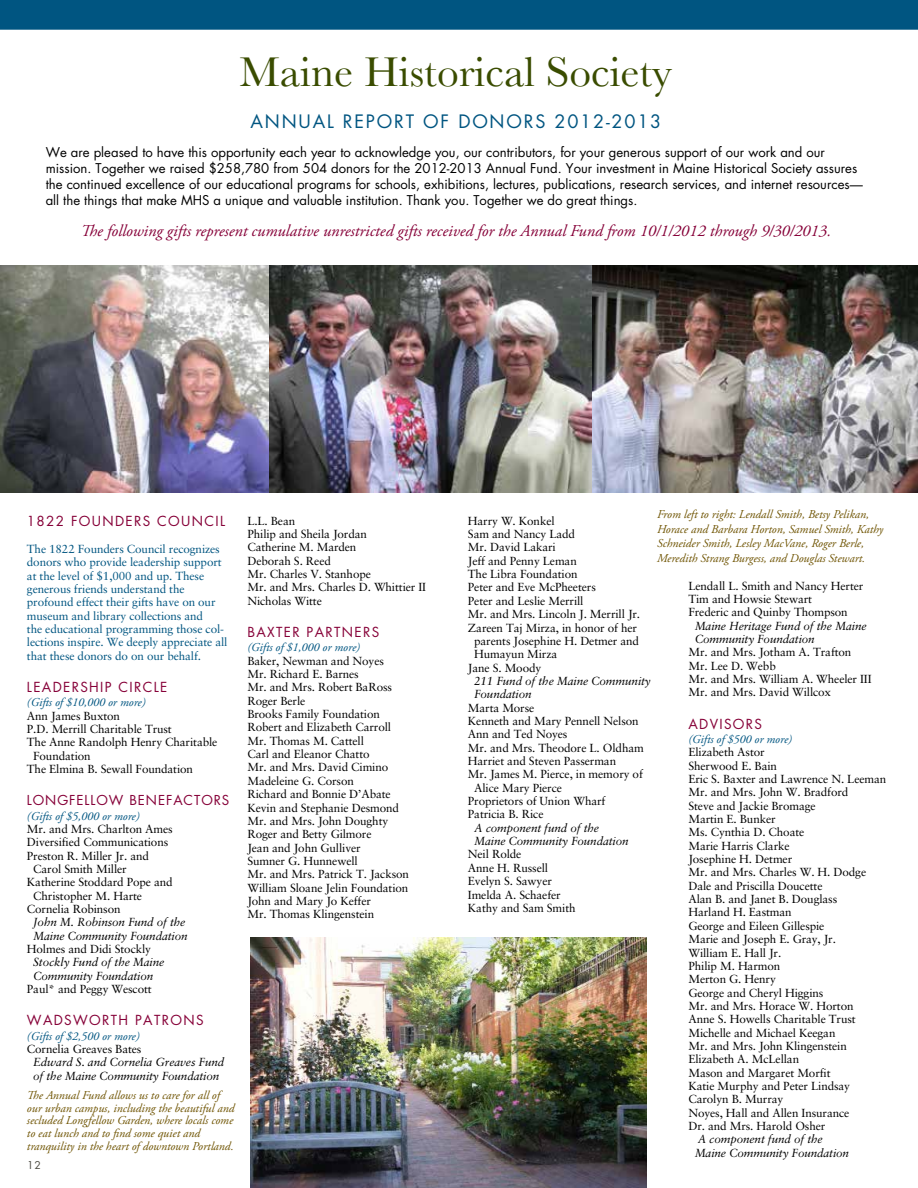
<style>
.page{position:relative;width:918px;height:1188px;background:#fff}
.page>*{position:absolute;margin:0;border:0;box-sizing:border-box;transform-origin:0 0}
.t1{font:43.5px "Baskerville";color:#3a4c00}
.t2{font:18px "Futura";letter-spacing:.1em;color:#005581}
.t3{font:italic 16.5px "Adobe Garamond Pro";color:#860038}
.t4{font:13.5px "Futura";letter-spacing:.1em;color:#860038}
.t5{font:13.35px "Futura";letter-spacing:.07em;color:#860038}
.t6{font:13.2px/15.8px "Futura";color:#000}
.t7{font:italic 12px/12.8px "Adobe Garamond Pro";color:#6e5300}
.t8{font:italic 12px "Adobe Garamond Pro";color:#005581}
.t9{font:11.7px/13.4px "Sabon";letter-spacing:-.01em;color:#000}
.t10{font:italic 11.7px/13.4px "Sabon";letter-spacing:-.01em;color:#000}
.t11{font:11.7px/13.4px "Sabon";letter-spacing:-.01em;color:#005581}
.t12{font:10.5px "Futura";color:#4d4c44}
</style>
<div class="page">
<div style="left:0;top:0;width:918px;height:30px;background:#005581"></div>
<img style="left:0;top:266px;width:918px;height:227px">
<img style="left:250px;top:938px;width:396px;height:250px">
<h1 class="t1" style="left:239px;top:46px;width:434px">Maine Historical Society</h1>
<h2 class="t2" style="left:251px;top:109px;width:412px">ANNUAL REPORT OF DONORS 2012-2013</h2>
<p class="t6" style="left:46px;top:144px;width:819px">We are pleased to have this opportunity each year to acknowledge you, our contributors, for your generous support of our work and our mission. Together we raised $258,780 from 504 donors for the 2012-2013 Annual Fund. Your investment in Maine Historical Society assures the continued excellence of our educational programs for schools, exhibitions, lectures, publications, research services, and internet resources— all the things that make MHS a unique and valuable institution. Thank you. Together we do great things.</p>
<h3 class="t3" style="left:81px;top:221px;width:752px">The following gifts represent cumulative unrestricted gifts received for the Annual Fund from 10/1/2012 through 9/30/2013.</h3>
<p class="t4" style="left:27px;top:512px;width:200px">1822 FOUNDERS COUNCIL</p>
<p class="t11" style="left:27px;top:542px;width:202px">The 1822 Founders Council recognizes donors who provide leadership support at the level of $1,000 and up. These generous friends understand the profound effect their gifts have on our museum and library collections and<br>the educational programming those col&shy;lections inspire. We deeply appreciate all that these donors do on our behalf.</p>
<p class="t4" style="left:27px;top:678px;width:142px">LEADERSHIP CIRCLE</p>
<p class="t8" style="left:27px;top:695px;width:120px">(Gifts of $10,000 or more)</p>
<p class="t9" style="left:27px;top:709px;width:95px">Ann James Buxton</p>
<p class="t9" style="left:27px;top:722px;width:146px">P.D. Merrill Charitable Trust</p>
<p class="t9" style="left:27px;top:735px;width:192px">The Anne Randolph Henry Charitable</p>
<p class="t9" style="left:33px;top:749px;width:59px">Foundation</p>
<p class="t9" style="left:27px;top:762px;width:168px">The Elmina B. Sewall Foundation</p>
<p class="t5" style="left:27px;top:791px;width:204px">LONGFELLOW BENEFACTORS</p>
<p class="t8" style="left:27px;top:809px;width:114px">(Gifts of $5,000 or more)</p>
<p class="t9" style="left:27px;top:822px;width:147px">Mr. and Mrs. Charlton Ames</p>
<p class="t9" style="left:27px;top:835px;width:143px">Diversified Communications</p>
<p class="t9" style="left:27px;top:849px;width:124px">Preston R. Miller Jr. and</p>
<p class="t9" style="left:33px;top:862px;width:95px">Carol Smith Miller</p>
<p class="t9" style="left:27px;top:875px;width:147px">Katherine Stoddard Pope and</p>
<p class="t9" style="left:33px;top:889px;width:110px">Christopher M. Harte</p>
<p class="t9" style="left:27px;top:902px;width:95px">Cornelia Robinson</p>
<p class="t10" style="left:33px;top:916px;width:156px">John M. Robinson Fund of the<br>Maine Community Foundation</p>
<p class="t9" style="left:27px;top:942px;width:126px">Holmes and Didi Stockly</p>
<p class="t10" style="left:33px;top:956px;width:133px">Stockly Fund of the Maine<br>Community Foundation</p>
<p class="t9" style="left:27px;top:982px;width:126px">Paul* and Peggy Wescott</p>
<p class="t4" style="left:27px;top:1011px;width:178px">WADSWORTH PATRONS</p>
<p class="t8" style="left:27px;top:1029px;width:114px">(Gifts of $2,500 or more)</p>
<p class="t9" style="left:27px;top:1042px;width:116px">Cornelia Greaves Bates</p>
<p class="t10" style="left:33px;top:1056px;width:193px">Edward S. and Cornelia Greaves Fund of the Maine Community Foundation</p>
<p class="t7" style="left:27px;top:1089px;width:209px">The Annual Fund allows us to care for all of our urban campus, including the beautiful and secluded Longfellow Garden, where locals come to eat lunch and to find some quiet and tranquility in the heart of downtown Portland.</p>
<p class="t12" style="left:27px;top:1158px;width:15px">12</p>
<p class="t9" style="left:247px;top:514px;width:180px">L.L. Bean<br>Philip and Sheila Jordan<br>Catherine M. Marden<br>Deborah S. Reed<br>Mr. Charles V. Stanhope<br>Mr. and Mrs. Charles D. Whittier II<br>Nicholas Witte</p>
<p class="t4" style="left:247px;top:623px;width:133px">BAXTER PARTNERS</p>
<p class="t8" style="left:247px;top:640px;width:114px">(Gifts of $1,000 or more)</p>
<p class="t9" style="left:247px;top:654px;width:163px">Baker, Newman and Noyes<br>Mr. Richard E. Barnes<br>Mr. and Mrs. Robert BaRoss<br>Roger Berle<br>Brooks Family Foundation<br>Robert and Elizabeth Carroll<br>Mr. Thomas M. Cattell<br>Carl and Eleanor Chatto<br>Mr. and Mrs. David Cimino<br>Madeleine G. Corson<br>Richard and Bonnie D’Abate<br>Kevin and Stephanie Desmond<br>Mr. and Mrs. John Doughty<br>Roger and Betty Gilmore<br>Jean and John Gulliver<br>Sumner G. Hunnewell<br>Mr. and Mrs. Patrick T. Jackson<br>William Sloane Jelin Foundation<br>John and Mary Jo Keffer<br>Mr. Thomas Klingenstein</p>
<p class="t7" style="left:657px;top:508px;width:228px;line-height:14.4px">From left to right: Lendall Smith, Betsy Pelikan, Horace and Barbara Horton, Samuel Smith, Kathy Schneider Smith, Lesley MacVane, Roger Berle, Meredith Strang Burgess, and Douglas Stewart.</p>
<p class="t9" style="left:468px;top:514px;width:88px">Harry W. Konkel</p>
<p class="t9" style="left:468px;top:527px;width:109px">Sam and Nancy Ladd</p>
<p class="t9" style="left:468px;top:541px;width:89px">Mr. David Lakari</p>
<p class="t9" style="left:468px;top:554px;width:110px">Jeff and Penny Leman</p>
<p class="t9" style="left:468px;top:567px;width:111px">The Libra Foundation</p>
<p class="t9" style="left:468px;top:581px;width:129px">Peter and Eve McPheeters</p>
<p class="t9" style="left:468px;top:594px;width:117px">Peter and Leslie Merrill</p>
<p class="t9" style="left:468px;top:607px;width:174px">Mr. and Mrs. Lincoln J. Merrill Jr.</p>
<p class="t9" style="left:468px;top:621px;width:171px">Zareen Taj Mirza, in honor of her</p>
<p class="t9" style="left:474px;top:634px;width:166px">parents Josephine H. Detmer and</p>
<p class="t9" style="left:474px;top:647px;width:85px">Humayun Mirza</p>
<p class="t9" style="left:468px;top:661px;width:75px">Jane S. Moody</p>
<p class="t10" style="left:474px;top:674px;width:178px">211 Fund of the Maine Community<br>Foundation</p>
<p class="t9" style="left:468px;top:701px;width:68px">Marta Morse</p>
<p class="t9" style="left:468px;top:714px;width:172px">Kenneth and Mary Pennell Nelson</p>
<p class="t9" style="left:468px;top:727px;width:101px">Ann and Ted Noyes</p>
<p class="t9" style="left:468px;top:741px;width:177px">Mr. and Mrs. Theodore L. Oldham</p>
<p class="t9" style="left:468px;top:754px;width:150px">Harriet and Steven Passerman</p>
<p class="t9" style="left:468px;top:768px;width:176px">Mr. James M. Pierce, in memory of</p>
<p class="t9" style="left:474px;top:781px;width:89px">Alice Mary Pierce</p>
<p class="t9" style="left:468px;top:794px;width:139px">Proprietors of Union Wharf</p>
<p class="t9" style="left:468px;top:808px;width:77px">Patricia B. Rice</p>
<p class="t10" style="left:474px;top:821px;width:156px">A component fund of the<br>Maine Community Foundation</p>
<p class="t9" style="left:468px;top:848px;width:109px">Neil Rolde<br>Anne H. Russell<br>Evelyn S. Sawyer<br>Imelda A. Schaefer<br>Kathy and Sam Smith</p>
<p class="t9" style="left:688px;top:579px;width:177px">Lendall L. Smith and Nancy Herter<br>Tim and Howsie Stewart<br>Frederic and Quinby Thompson</p>
<p class="t10" style="left:695px;top:619px;width:173px">Maine Heritage Fund of the Maine<br>Community Foundation</p>
<p class="t9" style="left:688px;top:646px;width:185px">Mr. and Mrs. Jotham A. Trafton<br>Mr. Lee D. Webb<br>Mr. and Mrs. William A. Wheeler III<br>Mr. and Mrs. David Willcox</p>
<p class="t4" style="left:688px;top:714px;width:75px">ADVISORS</p>
<p class="t8" style="left:688px;top:732px;width:105px">(Gifts of $500 or more)</p>
<p class="t9" style="left:688px;top:745px;width:199px">Elizabeth Astor<br>Sherwood E. Bain<br>Eric S. Baxter and Lawrence N. Leeman<br>Mr. and Mrs. John W. Bradford<br>Steve and Jackie Bromage<br>Martin E. Bunker<br>Ms. Cynthia D. Choate<br>Marie Harris Clarke<br>Josephine H. Detmer<br>Mr. and Mrs. Charles W. H. Dodge<br>Dale and Priscilla Doucette<br>Alan B. and Janet B. Douglass<br>Harland H. Eastman<br>George and Eileen Gillespie<br>Marie and Joseph E. Gray, Jr.<br>William E. Hall Jr.<br>Philip M. Harmon<br>Merton G. Henry<br>George and Cheryl Higgins<br>Mr. and Mrs. Horace W. Horton<br>Anne S. Howells Charitable Trust<br>Michelle and Michael Keegan<br>Mr. and Mrs. John Klingenstein<br>Elizabeth A. McLellan<br>Mason and Margaret Morfit<br>Katie Murphy and Peter Lindsay<br>Carolyn B. Murray<br>Noyes, Hall and Allen Insurance<br>Dr. and Mrs. Harold Osher</p>
<p class="t10" style="left:695px;top:1133px;width:156px">A component fund of the<br>Maine Community Foundation</p>
</div>
